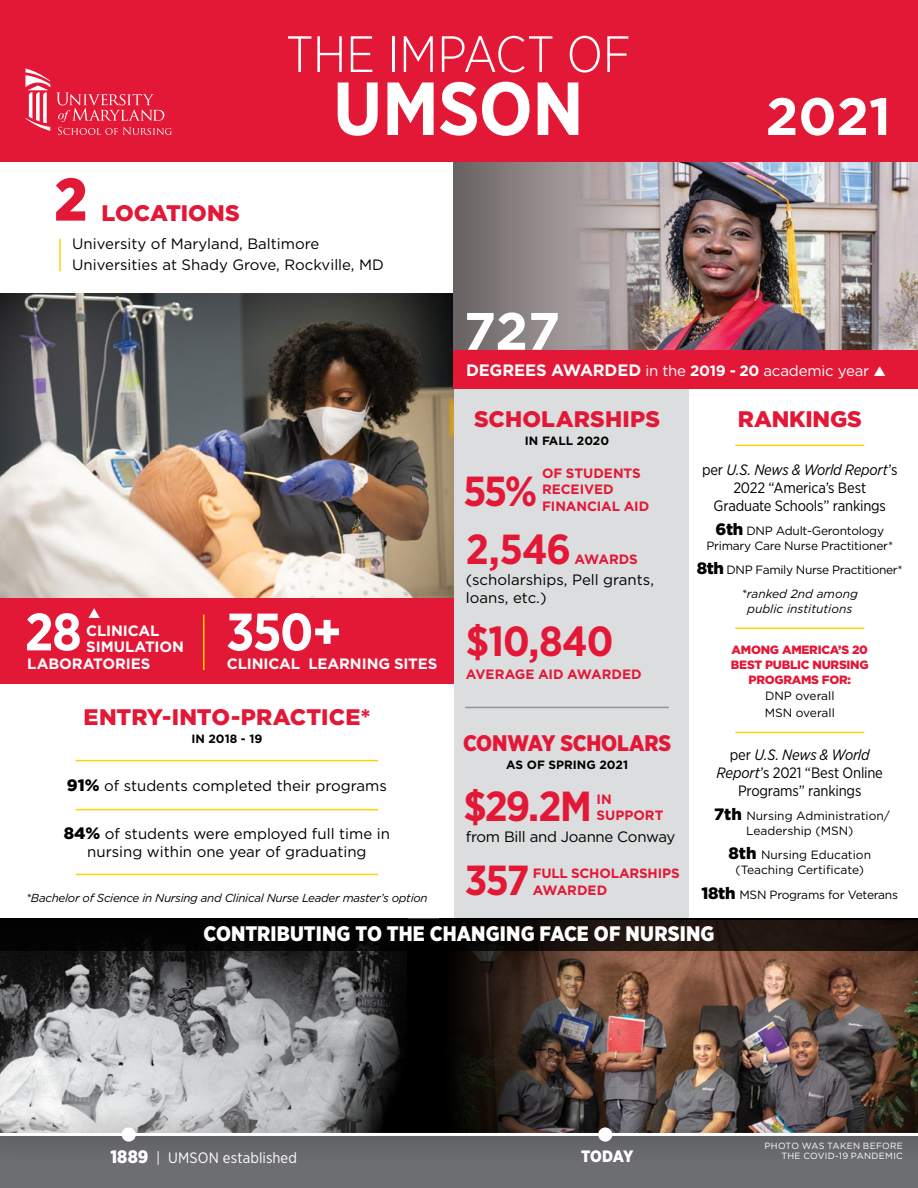
<style>
.page{position:relative;width:918px;height:1188px;background:#fff}
.page>*{position:absolute;margin:0;border:0;box-sizing:border-box;transform-origin:0 0}
.t1{font:700 75px "Gotham Narrow";letter-spacing:-.005em;color:#fff}
.t2{font:900 60px "Gotham Narrow";color:#e31837}
.t3{font:700 52.5px "Gotham";letter-spacing:-.005em;color:#fff}
.t4{font:700 52.5px "Gotham Narrow";color:#fff}
.t5{font:300 51px "Gotham Narrow";letter-spacing:-.005em;color:#fff}
.t6{font:700 42px "Gotham Narrow";letter-spacing:-.03em;color:#e31837}
.t7{font:900 22.5px "Gotham";letter-spacing:.005em;color:#e31837}
.t8{font:900 22.5px "Gotham Narrow";letter-spacing:-.01em;color:#e31837}
.t9{font:900 21px "Gotham Narrow";letter-spacing:.005em;color:#fff}
.t10{font:900 16.5px "Gotham Narrow";letter-spacing:-.015em;color:#fff}
.t11{font:15px/18px "Gotham";color:#000;text-align:center}
.t12{font:15px/18px "Gotham Narrow";letter-spacing:-.015em;color:#000;text-align:center}
.t13{font:700 15px/16.5px "Gotham";letter-spacing:-.01em;color:#fff}
.t14{font:15px "Gotham";letter-spacing:-.01em;color:#fff}
.t15{font:15px "Gotham";letter-spacing:-.02em;color:#000}
.t16{font:15px "Gotham Narrow";letter-spacing:.01em;color:#fff}
.t17{font:700 13.5px/16.5px "Gotham";letter-spacing:-.005em;color:#e31837}
.t18{font:12px/15px "Gotham";letter-spacing:-.02em;color:#000;text-align:center}
.t19{font:12px/15px "Gotham";color:#000;text-align:center}
.t20{font:900 12px/15px "Gotham";letter-spacing:-.02em;color:#e31837;text-align:center}
.t21{font:700 12px "Gotham";color:#000}
.t22{font:italic 12px/15px "Gotham";color:#000;text-align:center}
.t23{font:italic 11.7px "Gotham";letter-spacing:-.025em;color:#000}
.t24{font:9px/10.5px "Gotham";letter-spacing:.03em;color:#fff;text-align:right}
.s1{font-weight:700;font-size:16.5px}
.s2{font-weight:700}
.s3{font-style:italic}
.s4{font-weight:900;font-size:16.5px}
.s5{font-weight:900;font-size:18px}
</style>
<div class="page">
<div style="left:0;top:0;width:918px;height:162px;background:#e31837"></div>
<svg style="left:56px;top:92px;width:116px;height:43px"></svg>
<svg style="left:25px;top:69px;width:25px;height:62px"></svg>
<hr style="left:59px;top:239px;width:2px;height:32px;background:#ffd200">
<img style="left:0;top:294px;width:454px;height:304px">
<div style="left:0;top:598px;width:454px;height:86px;background:#e31837"></div>
<svg style="left:88px;top:608px;width:12px;height:10px"></svg>
<hr style="left:203px;top:615px;width:1px;height:55px;background:#ffd200">
<hr style="left:76px;top:760px;width:302px;height:1px;background:#ffd200">
<hr style="left:76px;top:809px;width:302px;height:1px;background:#ffd200">
<hr style="left:76px;top:874px;width:302px;height:1px;background:#ffd200">
<img style="left:660px;top:162px;width:258px;height:188px">
<svg style="left:454px;top:162px;width:206px;height:188px;background:#948c8d"></svg>
<div style="left:454px;top:350px;width:464px;height:39px;background:#e31837"></div>
<div style="left:454px;top:389px;width:234px;height:530px;background:#dcddde"></div>
<hr style="left:465px;top:707px;width:204px;height:1px;background:#939598">
<hr style="left:735px;top:445px;width:129px;height:1px;background:#ffd200">
<hr style="left:735px;top:627px;width:129px;height:2px;background:#ffd200">
<hr style="left:735px;top:732px;width:129px;height:1px;background:#ffd200">
<img style="left:0;top:951px;width:284px;height:157px">
<img style="left:606px;top:951px;width:312px;height:157px">
<svg style="left:284px;top:951px;width:123px;height:157px;background:#5e5f60"></svg>
<svg style="left:407px;top:951px;width:199px;height:157px;background:#2c231d"></svg>
<div style="left:0;top:1135px;width:918px;height:53px;background:#6d6e71"></div>
<svg style="left:0;top:919px;width:918px;height:32px;background:#0e0a07"></svg>
<svg style="left:0;top:1108px;width:918px;height:33px"></svg>
<hr style="left:0;top:1133px;width:918px;height:3px;background:#fff">
<div style="left:122px;top:1127px;width:14px;height:15px;background:#fff;border-radius:50%"></div>
<div style="left:598px;top:1127px;width:14px;height:15px;background:#fff;border-radius:50%"></div>
<p class="t5" style="left:286px;top:23px;width:346px">THE IMPACT OF</p>
<p class="t1" style="left:333px;top:60px;width:252px">UMSON</p>
<p class="t2" style="left:54px;top:160px;width:34px">2</p>
<p class="t7" style="left:101px;top:197px;width:140px">LOCATIONS</p>
<p class="t11" style="left:72px;top:234px;width:249px">University of Maryland, Baltimore</p>
<p class="t11" style="left:72px;top:255px;width:313px">Universities at Shady Grove, Rockville, MD</p>
<p class="t3" style="left:766px;top:82px;width:127px">2021</p>
<p class="t3" style="left:464px;top:296px;width:98px">727</p>
<p class="t14" style="left:466px;top:361px;width:405px"><span class="s1">DEGREES AWARDED</span> in the <span class="s2">2019 - 20</span> academic year</p>
<p class="t7" style="left:474px;top:403px;width:188px">SCHOLARSHIPS</p>
<p class="t21" style="left:525px;top:433px;width:86px">IN FALL 2020</p>
<p class="t6" style="left:463px;top:464px;width:75px">55%</p>
<p class="t7" style="left:738px;top:403px;width:125px">RANKINGS</p>
<p class="t12" style="left:702px;top:460px;width:197px">per <span class="s3">U.S. News &amp; World Report</span>’s<br>2022 “America’s Best<br>Graduate Schools” rankings</p>
<p class="t18" style="left:706px;top:523px;width:188px"><span class="s4">6th</span> DNP Adult-Gerontology<br>Primary Care Nurse Practitioner*</p>
<p class="t18" style="left:697px;top:562px;width:207px"><span class="s4">8th</span> DNP Family Nurse Practitioner*</p>
<p class="t22" style="left:742px;top:586px;width:118px">*ranked 2nd among public institutions</p>
<p class="t20" style="left:731px;top:642px;width:139px">AMONG AMERICA’S 20<br>BEST PUBLIC NURSING<br>PROGRAMS FOR:</p>
<p class="t19" style="left:765px;top:688px;width:71px">DNP overall</p>
<p class="t19" style="left:765px;top:705px;width:72px">MSN overall</p>
<p class="t12" style="left:717px;top:746px;width:168px">per <span class="s3">U.S. News &amp; World<br>Report</span>’s 2021 “Best Online<br>Programs” rankings</p>
<p class="t19" style="left:714px;top:808px;width:177px"><span class="s4">7th</span> Nursing Administration/<br>Leadership (MSN)</p>
<p class="t19" style="left:729px;top:847px;width:144px"><span class="s4">8th</span> Nursing Education (Teaching Certificate)</p>
<p class="t18" style="left:702px;top:887px;width:198px"><span class="s4">18th</span> MSN Programs for Veterans</p>
<p class="t9" style="left:204px;top:920px;width:512px">CONTRIBUTING TO THE CHANGING FACE OF NURSING</p>
<p class="t17" style="left:542px;top:465px;width:100px">OF STUDENTS</p>
<p class="t17" style="left:542px;top:481px;width:109px">RECEIVED<br>FINANCIAL AID</p>
<p class="t6" style="left:466px;top:522px;width:107px">2,546</p>
<p class="t17" style="left:575px;top:550px;width:65px">AWARDS</p>
<p class="t11" style="left:466px;top:570px;width:190px;text-align:left">(scholarships, Pell grants, loans, etc.)</p>
<p class="t6" style="left:466px;top:614px;width:149px">$10,840</p>
<p class="t17" style="left:466px;top:665px;width:177px">AVERAGE AID AWARDED</p>
<p class="t4" style="left:226px;top:598px;width:117px">350+</p>
<p class="t13" style="left:227px;top:655px;width:212px">CLINICAL LEARNING SITES</p>
<p class="t7" style="left:84px;top:701px;width:288px">ENTRY-INTO-PRACTICE*</p>
<p class="t21" style="left:191px;top:730px;width:73px">IN 2018 - 19</p>
<p class="t11" style="left:67px;top:776px;width:321px"><span class="s4">91%</span> of students completed their programs</p>
<p class="t11" style="left:64px;top:824px;width:328px"><span class="s4">84%</span> of students were employed full time in nursing within one year of graduating</p>
<p class="t23" style="left:26px;top:890px;width:403px">*Bachelor of Science in Nursing and Clinical Nurse Leader master’s option</p>
<p class="t4" style="left:25px;top:598px;width:59px">28</p>
<p class="t13" style="left:86px;top:622px;width:99px">CLINICAL<br>SIMULATION</p>
<p class="t13" style="left:27px;top:655px;width:125px">LABORATORIES</p>
<p class="t8" style="left:463px;top:728px;width:210px">CONWAY SCHOLARS</p>
<p class="t21" style="left:506px;top:757px;width:123px">AS OF SPRING 2021</p>
<p class="t6" style="left:463px;top:780px;width:130px">$29.2M</p>
<p class="t15" style="left:466px;top:827px;width:211px">from Bill and Joanne Conway</p>
<p class="t17" style="left:597px;top:791px;width:68px">IN<br>SUPPORT</p>
<p class="t6" style="left:465px;top:853px;width:66px">357</p>
<p class="t17" style="left:533px;top:865px;width:148px">FULL SCHOLARSHIPS</p>
<p class="t17" style="left:533px;top:881px;width:76px">AWARDED</p>
<p class="t16" style="left:110px;top:1148px;width:188px"><span class="s5">1889</span> | UMSON established</p>
<p class="t10" style="left:581px;top:1145px;width:54px">TODAY</p>
<p class="t24" style="left:765px;top:1140px;width:140px">PHOTO WAS TAKEN BEFORE<br>THE COVID-19 PANDEMIC</p>
</div>
